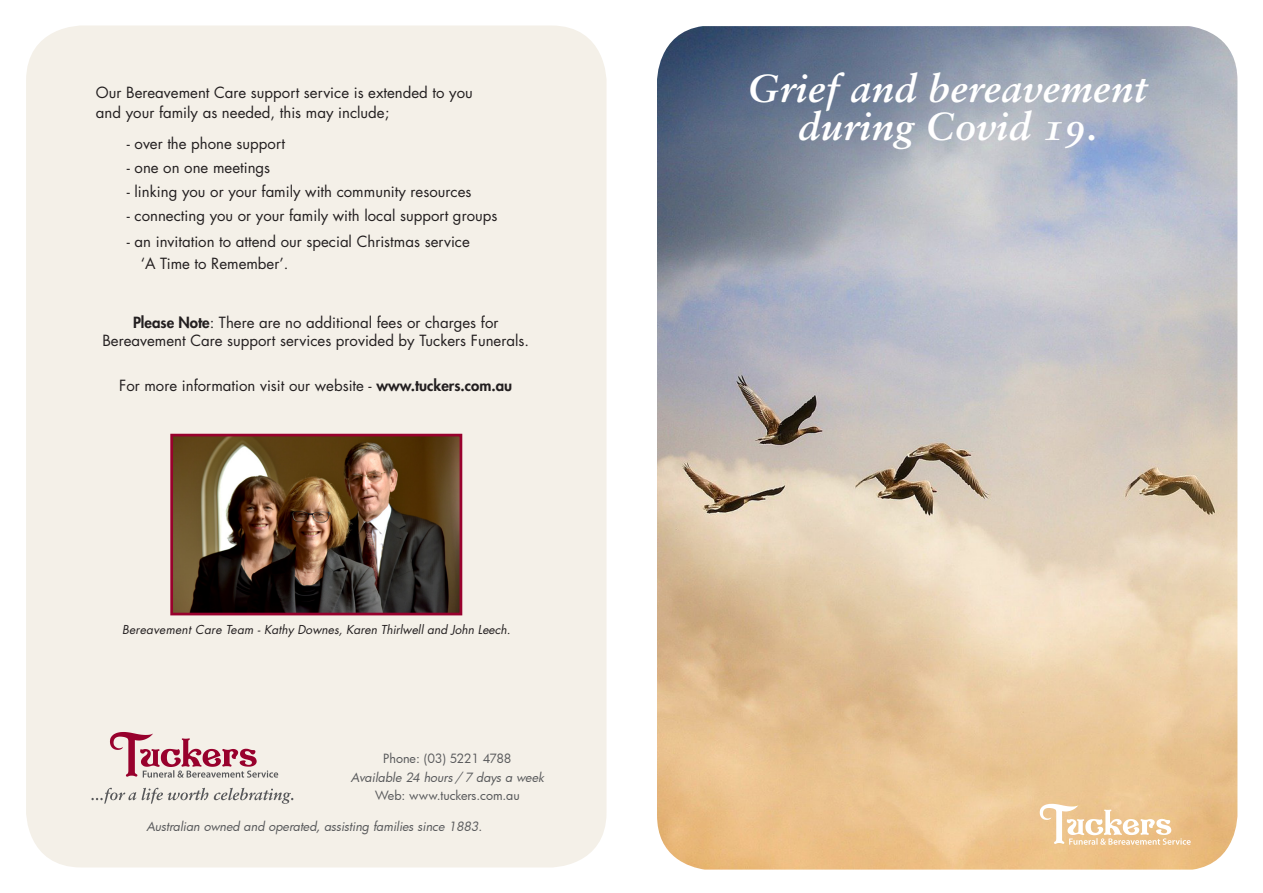
<style>
.page{position:relative;width:1263px;height:893px;background:#fff}
.page>*{position:absolute;margin:0;border:0;box-sizing:border-box;transform-origin:0 0}
.t1{font:39px "Sabon Bold Italic Os F";letter-spacing:.01em;color:#fff}
.t2{font:15px/19.2px "Futura Std";color:#231f20}
.t3{font:italic 12.45px "Futura";color:#57585a}
.t4{font:12.45px "Futura";letter-spacing:-.005em;color:#57585a}
.t5{font:italic 12px "Futura Std";color:#231f20}
.s1{font-weight:800}
.s2{font-style:normal}
</style>
<div class="page">
<div style="left:26px;top:26px;width:580px;height:841px;background:#f4f0e8;border-radius:55px"></div>
<img style="left:657px;top:26px;width:580px;height:844px">
<svg style="left:1040px;top:804px;width:151px;height:41px"></svg>
<svg style="left:110px;top:732px;width:168px;height:46px"></svg>
<svg style="left:91px;top:788px;width:202px;height:16px"></svg>
<img style="left:170px;top:433px;width:293px;height:183px">
<p class="t2" style="left:96px;top:84px;width:378px">Our Bereavement Care support service is extended to you and your family as needed, this may include;</p>
<p class="t2" style="left:127px;top:134px;width:160px">- over the phone support</p>
<p class="t2" style="left:127px;top:158px;width:145px">- one on one meetings</p>
<p class="t2" style="left:127px;top:182px;width:346px">- linking you or your family with community resources</p>
<p class="t2" style="left:127px;top:206px;width:372px">- connecting you or your family with local support groups</p>
<p class="t2" style="left:127px;top:232px;width:345px">- an invitation to attend our special Christmas service</p>
<p class="t2" style="left:141px;top:254px;width:149px">‘A Time to Remember’.</p>
<p class="t2" style="left:102px;top:314px;width:428px;line-height:18px;text-align:center"><span class="s1">Please Note</span>: There are no additional fees or charges for<br>Bereavement Care support services provided by Tuckers Funerals.</p>
<p class="t2" style="left:119px;top:376px;width:395px">For more information visit our website - <span class="s1">www.tuckers.com.au</span></p>
<p class="t5" style="left:122px;top:622px;width:390px">Bereavement Care Team - Kathy Downes, Karen Thirlwell and John Leech.</p>
<p class="t4" style="left:383px;top:750px;width:130px">Phone: (03) 5221 4788</p>
<p class="t3" style="left:351px;top:769px;width:195px">Available 24 hours / 7 days a week</p>
<p class="t4" style="left:375px;top:787px;width:146px">Web: www.tuckers.com.au</p>
<p class="t3" style="left:146px;top:818px;width:337px">Australian owned and operated, assisting families since 1883<span class="s2">.</span></p>
<p class="t1" style="left:748px;top:65px;width:401px">Grief and bereavement</p>
<p class="t1" style="left:798px;top:102px;width:301px">during Covid 19.</p>
</div>
